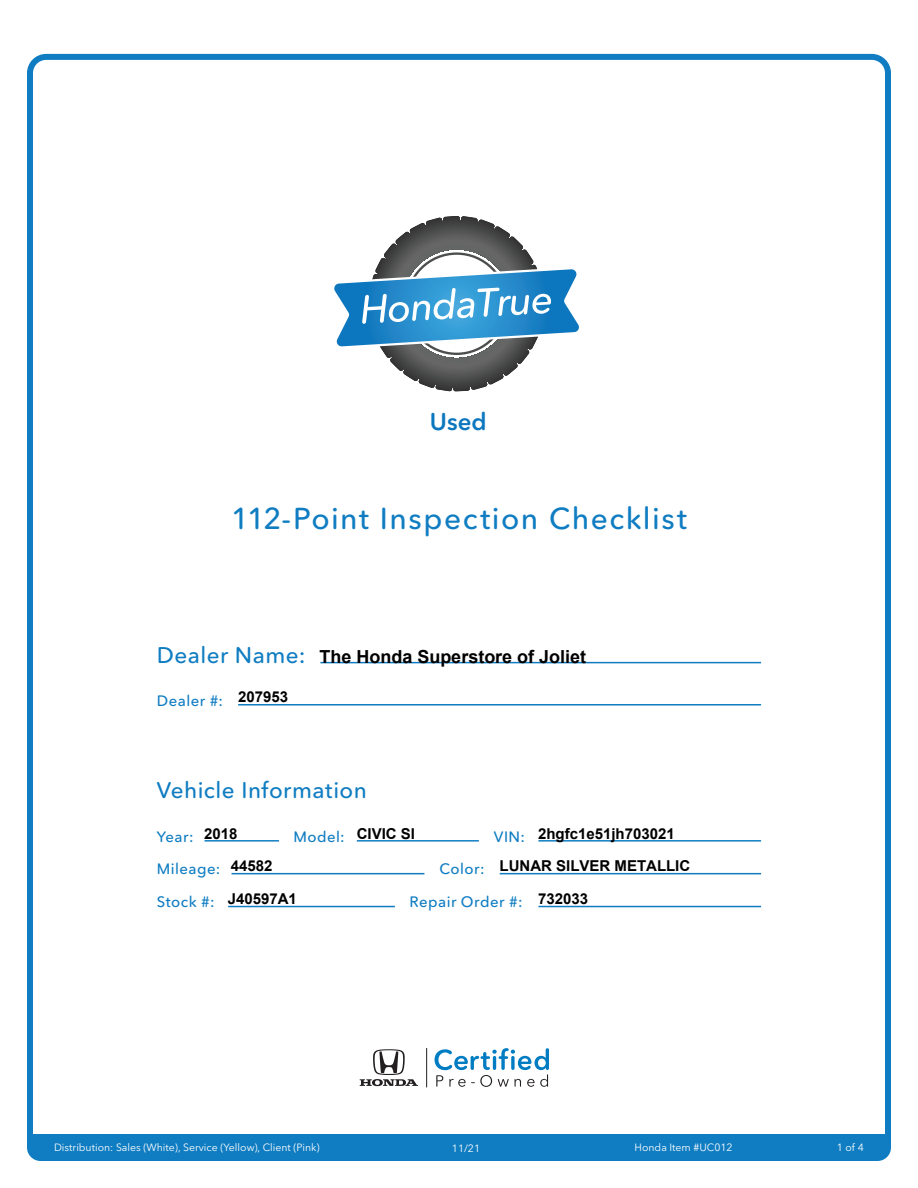
<style>
.page{position:relative;width:918px;height:1188px;background:#fff}
.page>*{position:absolute;margin:0;border:0;box-sizing:border-box;transform-origin:0 0}
.t1{font:500 30px "Avenir Next Rounded Std";letter-spacing:.05em;color:#107dc2}
.t2{font:600 24px "Avenir Next Rounded Std";color:#0c77be}
.t3{font:500 22.5px "Avenir Next Rounded Std";letter-spacing:.02em;color:#107dc2}
.t4{font:700 18px "Arial";color:#000}
.t5{font:700 15px "Arial";color:#000}
.t6{font:500 15px "Avenir Next Rounded Std";letter-spacing:.03em;color:#107dc2}
.t7{font:10.5px "Avenir Next Rounded Std";color:#fff}
</style>
<div class="page">
<div style="left:27px;top:54px;width:864px;height:1107px;border:6px solid #107dc2;border-radius:16px"></div>
<div style="left:27px;top:1134px;width:864px;height:27px;background:#107dc2"></div>
<hr style="left:320px;top:662px;width:441px;height:1px;background:#107dc2">
<hr style="left:205px;top:840px;width:74px;height:2px;background:#107dc2">
<hr style="left:238px;top:704px;width:523px;height:2px;background:#107dc2">
<hr style="left:232px;top:873px;width:192px;height:1px;background:#107dc2">
<hr style="left:357px;top:840px;width:122px;height:2px;background:#107dc2">
<hr style="left:500px;top:873px;width:261px;height:1px;background:#107dc2">
<hr style="left:228px;top:906px;width:167px;height:1px;background:#107dc2">
<hr style="left:538px;top:840px;width:223px;height:2px;background:#107dc2">
<hr style="left:538px;top:906px;width:223px;height:1px;background:#107dc2">
<svg style="left:334px;top:216px;width:245px;height:176px"></svg>
<svg style="left:435px;top:1048px;width:114px;height:39px"></svg>
<svg style="left:360px;top:1049px;width:58px;height:37px"></svg>
<hr style="left:426px;top:1048px;width:1px;height:39px;background:#231f20">
<h2 class="t2" style="left:430px;top:407px;width:58px">Used</h2>
<h1 class="t1" style="left:231px;top:500px;width:457px">112-Point Inspection Checklist</h1>
<h3 class="t3" style="left:157px;top:642px;width:150px">Dealer Name:</h3>
<h3 class="t6" style="left:157px;top:691px;width:68px">Dealer #:</h3>
<h3 class="t5" style="left:238px;top:689px;width:52px">207953</h3>
<h3 class="t4" style="left:320px;top:647px;width:268px">The Honda Superstore of Joliet</h3>
<h3 class="t3" style="left:157px;top:777px;width:211px">Vehicle Information</h3>
<h3 class="t6" style="left:157px;top:827px;width:38px">Year:</h3>
<h3 class="t5" style="left:204px;top:825px;width:35px">2018</h3>
<h3 class="t5" style="left:357px;top:825px;width:60px">CIVIC SI</h3>
<h3 class="t5" style="left:538px;top:825px;width:138px">2hgfc1e51jh703021</h3>
<h3 class="t5" style="left:231px;top:858px;width:43px">44582</h3>
<h3 class="t5" style="left:500px;top:858px;width:192px">LUNAR SILVER METALLIC</h3>
<h3 class="t5" style="left:228px;top:891px;width:71px">J40597A1</h3>
<h3 class="t5" style="left:538px;top:891px;width:52px">732033</h3>
<h3 class="t6" style="left:293px;top:827px;width:53px">Model:</h3>
<h3 class="t6" style="left:494px;top:827px;width:33px">VIN:</h3>
<h3 class="t6" style="left:157px;top:860px;width:65px">Mileage:</h3>
<h3 class="t6" style="left:439px;top:860px;width:47px">Color:</h3>
<h3 class="t6" style="left:157px;top:893px;width:59px">Stock #:</h3>
<h3 class="t6" style="left:410px;top:893px;width:114px">Repair Order #:</h3>
<p class="t7" style="left:54px;top:1141px;width:267px">Distribution: Sales (White), Service (Yellow), Client (Pink)</p>
<p class="t7" style="left:452px;top:1142px;width:30px">11/21</p>
<p class="t7" style="left:635px;top:1141px;width:100px">Honda Item #UC012</p>
<p class="t7" style="left:837px;top:1141px;width:29px">1 of 4</p>
</div>
